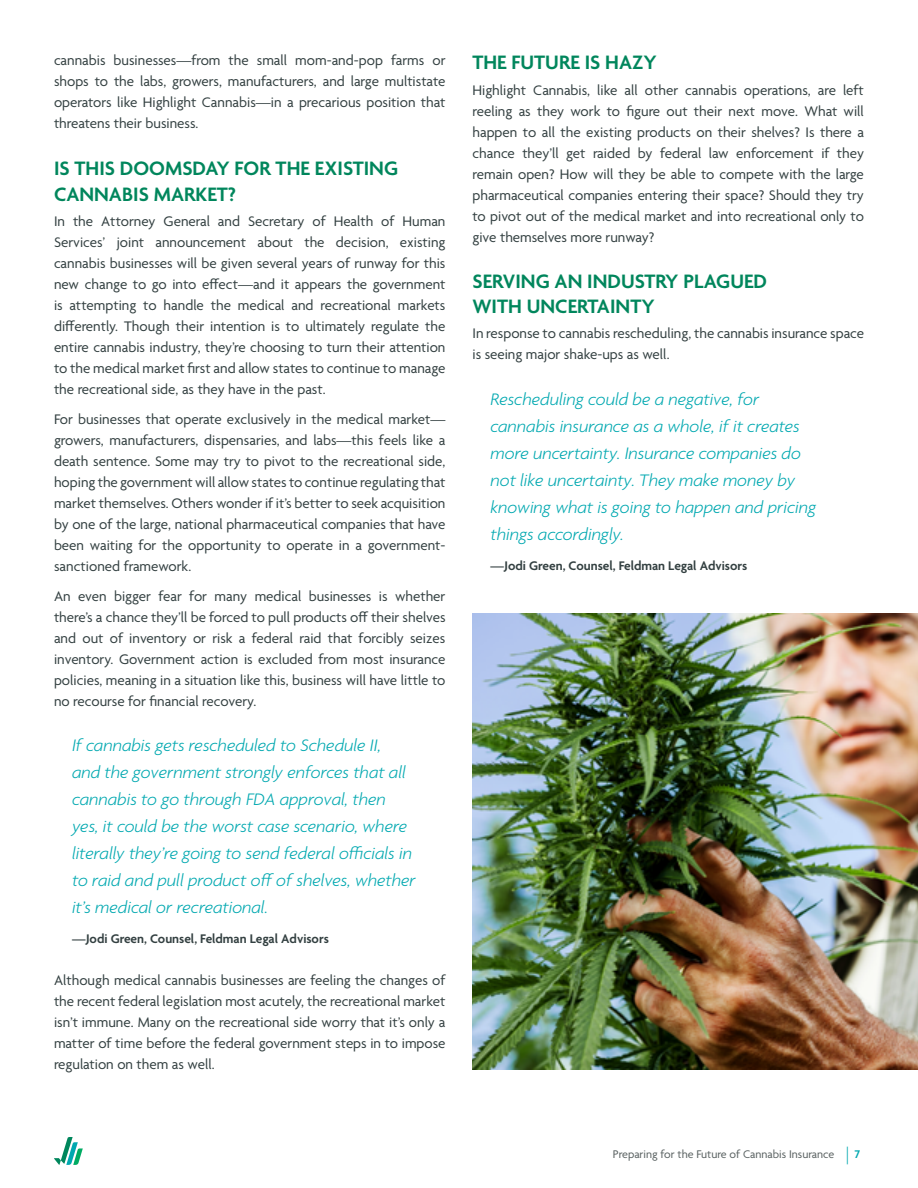
<style>
.page{position:relative;width:918px;height:1188px;background:#fff}
.page>*{position:absolute;margin:0;border:0;box-sizing:border-box;transform-origin:0 0}
.heading_1{font:600 21px/25.2px "Agenda";color:#00865c}
.quote{font:italic 300 18px/27px "Agenda";color:#00a8b0}
.text{font:15px/21px "Agenda";color:#334041;text-align:justify}
.quote_au{font:600 13.5px "Agenda";color:#334041}
.t1{font:12px "Agenda";color:#586060}
.s1{font-weight:300;font-size:18.75px;color:#00a8b0}
.s2{font-weight:600;color:#00a8b0}
</style>
<div class="page">
<svg style="left:54px;top:1137px;width:29px;height:28px"></svg>
<img style="left:472px;top:614px;width:446px;height:455px">
<p class="text" style="left:54px;top:50px;width:393px">cannabis businesses—from the small mom-and-pop farms or shops to the labs, growers, manufacturers, and large multistate operators like Highlight Cannabis—in a precarious position that threatens their business.</p>
<p class="heading_1" style="left:54px;top:157px;width:346px">IS THIS DOOMSDAY FOR THE EXISTING<br>CANNABIS MARKET?</p>
<p class="text" style="left:54px;top:212px;width:393px">In the Attorney General and Secretary of Health of Human Services’ joint announcement about the decision, existing cannabis businesses will be given several years of runway for this new change to go into effect—and it appears the government is attempting to handle the medical and recreational markets differently. Though their intention is to ultimately regulate the entire cannabis industry, they’re choosing to turn their attention to the medical market first and allow states to continue to manage the recreational side, as they have in the past.</p>
<p class="text" style="left:54px;top:410px;width:393px">For businesses that operate exclusively in the medical market— growers, manufacturers, dispensaries, and labs—this feels like a death sentence. Some may try to pivot to the recreational side, hoping the government will allow states to continue regulating that market themselves. Others wonder if it’s better to seek acquisition by one of the large, national pharmaceutical companies that have been waiting for the opportunity to operate in a government&shy;sanctioned framework.</p>
<p class="text" style="left:54px;top:587px;width:393px">An even bigger fear for many medical businesses is whether there’s a chance they’ll be forced to pull products off their shelves and out of inventory or risk a federal raid that forcibly seizes inventory. Government action is excluded from most insurance policies, meaning in a situation like this, business will have little to no recourse for financial recovery.</p>
<p class="quote" style="left:72px;top:732px;width:345px">If cannabis gets rescheduled to Schedule II,<br>and the government strongly enforces that all cannabis to go through FDA approval, then yes, it could be the worst case scenario, where literally they’re going to send federal officials in to raid and pull product off of shelves, whether it’s medical or recreational.</p>
<p class="quote_au" style="left:72px;top:932px;width:258px">—Jodi Green, Counsel, Feldman Legal Advisors</p>
<p class="text" style="left:54px;top:971px;width:393px">Although medical cannabis businesses are feeling the changes of the recent federal legislation most acutely, the recreational market isn’t immune. Many on the recreational side worry that it’s only a matter of time before the federal government steps in to impose regulation on them as well.</p>
<p class="heading_1" style="left:472px;top:51px;width:186px">THE FUTURE IS HAZY</p>
<p class="text" style="left:472px;top:80px;width:393px">Highlight Cannabis, like all other cannabis operations, are left reeling as they work to figure out their next move. What will happen to all the existing products on their shelves? Is there a chance they’ll get raided by federal law enforcement if they remain open? How will they be able to compete with the large pharmaceutical companies entering their space? Should they try to pivot out of the medical market and into recreational only to give themselves more runway?</p>
<p class="heading_1" style="left:472px;top:270px;width:296px">SERVING AN INDUSTRY PLAGUED<br>WITH UNCERTAINTY</p>
<p class="text" style="left:472px;top:324px;width:393px">In response to cannabis rescheduling, the cannabis insurance space is seeing major shake-ups as well.</p>
<p class="quote" style="left:490px;top:385px;width:327px">Rescheduling could be a negative, for cannabis insurance as a whole, if it creates more uncertainty. Insurance companies do not like uncertainty. They make money by knowing what is going to happen and pricing things accordingly.</p>
<p class="quote_au" style="left:490px;top:558px;width:258px">—Jodi Green, Counsel, Feldman Legal Advisors</p>
<p class="t1" style="left:613px;top:1147px;width:249px">Preparing for the Future of Cannabis Insurance <span class="s1">|</span> <span class="s2">7</span></p>
</div>
